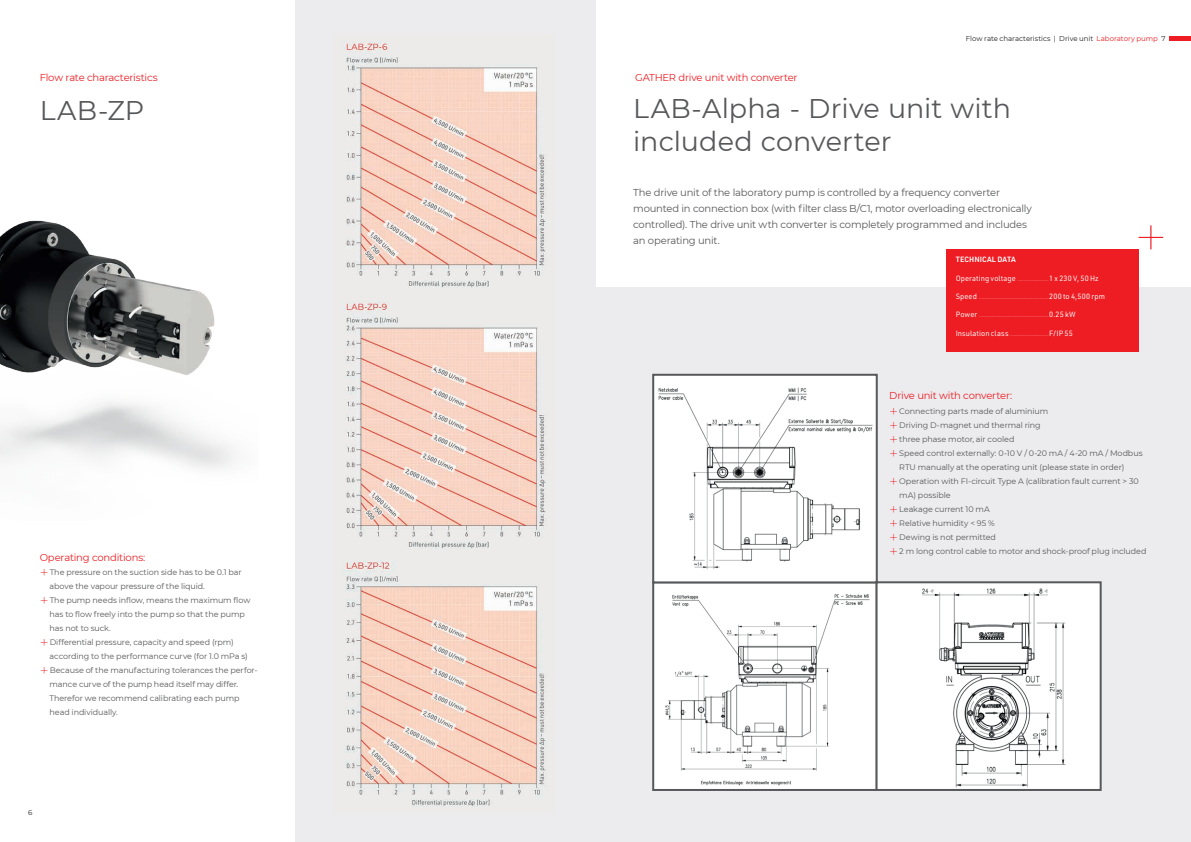
<style>
.page{position:relative;width:1191px;height:842px;background:#fff}
.page>*{position:absolute;margin:0;border:0;box-sizing:border-box;transform-origin:0 0}
.t1{font:27px/33px "Montserrat";color:#57585a}
.t2{font:10px/16px "Montserrat";letter-spacing:-.02em;color:#57585a}
.t3{font:10px "Montserrat";letter-spacing:-.02em;color:#ee1d23}
.t4{font:8px "Montserrat";letter-spacing:-.01em;color:#57585a}
.t5{font:600 7.5px "URWDIN";letter-spacing:.01em;color:#fff}
.t6{font:7px "Montserrat";letter-spacing:-.005em;color:#231f20}
.t7{font:4px "URWDIN";color:#fff}
.s1{font-weight:200;font-size:16px;color:#ee1d23}
.s2{color:#ee1d23}
.s3{font-size:7.5px}
</style>
<div class="page">
<div style="left:295px;top:0;width:300px;height:842px;background:#ececee"></div>
<div style="left:595px;top:287px;width:596px;height:555px;background:#ececee"></div>
<img style="left:344px;top:42px;width:203px;height:765px">
<div style="left:1169px;top:36px;width:22px;height:5px;background:#ee1d23"></div>
<img style="left:0;top:220px;width:237px;height:249px">
<img style="left:655px;top:584px;width:219px;height:204px">
<div style="left:652px;top:581px;width:225px;height:210px;border:2px solid #57585a"></div>
<div style="left:653px;top:375px;width:223px;height:207px;background:#fff"></div>
<div style="left:652px;top:374px;width:225px;height:209px;border:2px solid #57585a"></div>
<img style="left:878px;top:584px;width:220px;height:204px">
<div style="left:875px;top:581px;width:226px;height:210px;border:2px solid #57585a"></div>
<div style="left:945px;top:249px;width:193px;height:102px;background:#ee1d23"></div>
<svg style="left:1138px;top:225px;width:25px;height:24px"></svg>
<p class="t3" style="left:40px;top:70px;width:119px">Flow rate characteristics</p>
<h1 class="t1" style="left:40px;top:93px;width:106px">LAB-ZP</h1>
<p class="t3" style="left:40px;top:550px;width:107px">Operating conditions:</p>
<p class="t4" style="left:40px;top:567px;width:203px"><span class="s1">+</span> The pressure on the suction side has to be 0.1 bar</p>
<p class="t4" style="left:50px;top:581px;width:157px">above the vapour pressure of the liquid.</p>
<p class="t4" style="left:40px;top:595px;width:212px"><span class="s1">+</span>The pump needs inflow, means the maximum flow</p>
<p class="t4" style="left:50px;top:609px;width:197px">has to flow freely into the pump so that the pump</p>
<p class="t4" style="left:50px;top:623px;width:63px">has not to suck.</p>
<p class="t4" style="left:40px;top:637px;width:196px"><span class="s1">+</span> Differential pressure, capacity and speed (rpm)</p>
<p class="t4" style="left:50px;top:651px;width:200px">according to the performance curve (for 1.0 mPa s)</p>
<p class="t4" style="left:40px;top:665px;width:219px"><span class="s1">+</span> Because of the manufacturing tolerances the perfor-</p>
<p class="t4" style="left:50px;top:679px;width:190px">mance curve of the pump head itself may differ.</p>
<p class="t4" style="left:50px;top:693px;width:191px">Therefor we recommend calibrating each pump</p>
<p class="t4" style="left:50px;top:707px;width:70px">head individually.</p>
<p class="t6" style="left:28px;top:808px;width:6px">6</p>
<p class="t6" style="left:966px;top:33px;width:201px">Flow rate characteristics | Drive unit <span class="s2">Laboratory pump</span> 7</p>
<p class="t3" style="left:635px;top:70px;width:164px">GATHER drive unit with converter</p>
<h1 class="t1" style="left:633px;top:91px;width:379px">LAB-Alpha - Drive unit with included converter</h1>
<p class="t2" style="left:633px;top:184px;width:400px">The drive unit of the laboratory pump is controlled by a frequency converter mounted in connection box (with filter class B/C1, motor overloading electronically controlled). The drive unit wth converter is completely programmed and includes an operating unit.</p>
<p class="t5" style="left:955px;top:255px;width:61px">TECHNICAL DATA</p>
<p class="t7" style="left:955px;top:277px;width:145px"><span class="s3">Operating voltage</span> ............................. <span class="s3">1 x 230 V, 50 Hz</span></p>
<p class="t7" style="left:955px;top:295px;width:151px"><span class="s3">Speed</span> ................................................................. <span class="s3">200 to 4,500 rpm</span></p>
<p class="t7" style="left:955px;top:332px;width:119px"><span class="s3">Insulation class</span> .................................... <span class="s3">F/IP 55</span></p>
<p class="t3" style="left:889px;top:388px;width:124px">Drive unit with converter:</p>
<p class="t4" style="left:889px;top:406px;width:160px"><span class="s1">+</span> Connecting parts made of aluminium</p>
<p class="t4" style="left:889px;top:420px;width:153px"><span class="s1">+</span>Driving D-magnet und thermal ring</p>
<p class="t4" style="left:889px;top:434px;width:127px"><span class="s1">+</span>three phase motor, air cooled</p>
<p class="t4" style="left:889px;top:448px;width:255px"><span class="s1">+</span> Speed control externally: 0-10 V / 0-20 mA / 4-20 mA / Modbus</p>
<p class="t4" style="left:899px;top:462px;width:226px">RTU manually at the operating unit (please state in order)</p>
<p class="t4" style="left:889px;top:476px;width:251px"><span class="s1">+</span> Operation with FI-circuit Type A (calibration fault current &gt; 30</p>
<p class="t4" style="left:899px;top:490px;width:53px">mA) possible</p>
<p class="t4" style="left:889px;top:504px;width:102px"><span class="s1">+</span> Leakage current 10 mA</p>
<p class="t4" style="left:889px;top:518px;width:107px"><span class="s1">+</span> Relative humidity &lt; 95 %</p>
<p class="t4" style="left:889px;top:532px;width:108px"><span class="s1">+</span> Dewing is not permitted</p>
<p class="t4" style="left:889px;top:546px;width:259px"><span class="s1">+</span> 2 m long control cable to motor and shock-proof plug included</p>
</div>
